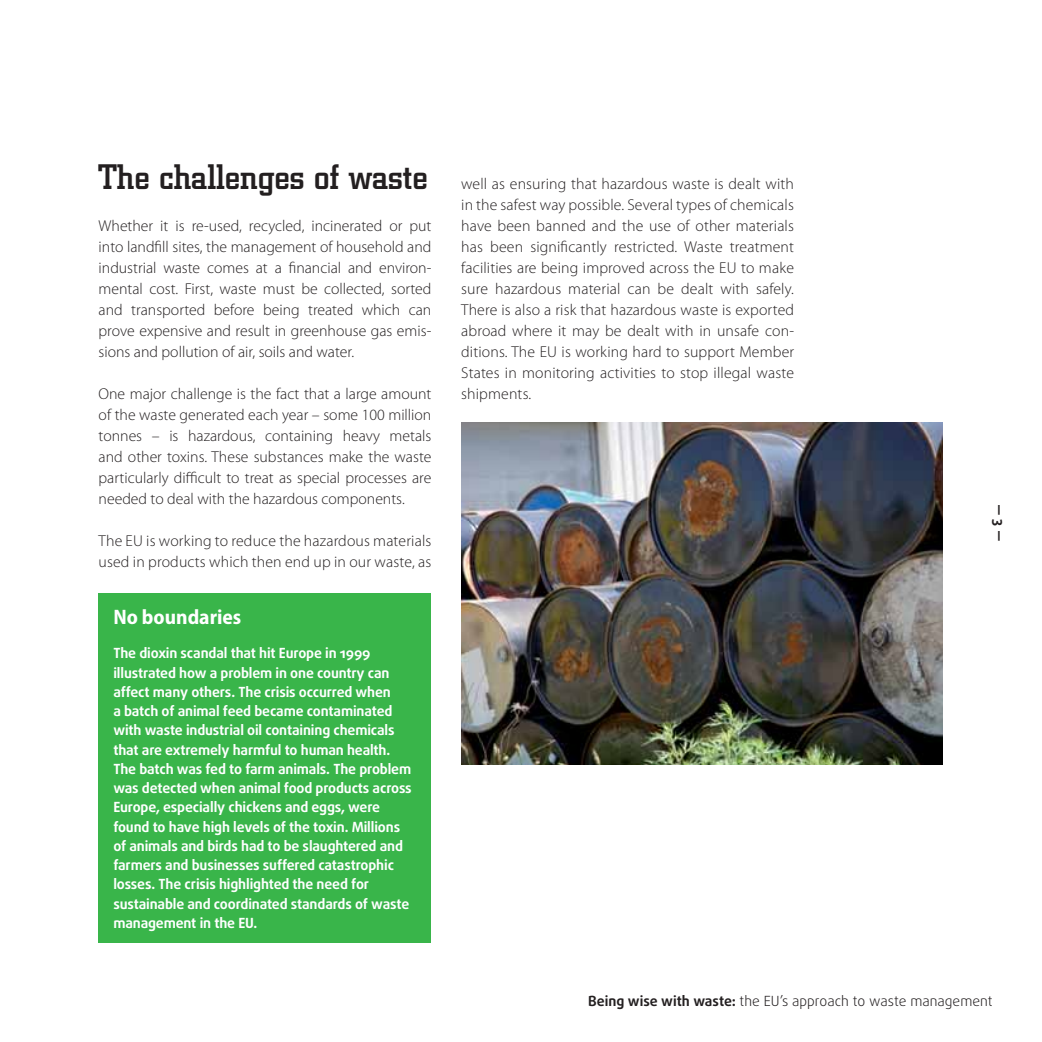
<style>
.page{position:relative;width:1042px;height:1042px;background:#fff}
.page>*{position:absolute;margin:0;border:0;box-sizing:border-box;transform-origin:0 0}
.t1{font:500 35px "City";color:#231f20}
.t2{font:700 semi-condensed 21px "Myriad Pro";color:#fff}
.t3{font:300 15.75px/21px "Myriad Pro";letter-spacing:.01em;color:#231f20;text-align:justify}
.t4{font:700 14px/19.2px "Daxline Pro";letter-spacing:-.01em;color:#fff}
.t5{font:300 14px "Daxline Pro";color:#231f20}
.t6{font:700 14px "Daxline Pro";color:#231f20}
.s1{font-weight:700}
</style>
<div class="page">
<img style="left:461px;top:422px;width:481px;height:343px">
<div style="left:98px;top:593px;width:333px;height:350px;background:#39b54a"></div>
<h1 class="t1" style="left:99px;top:164px;width:330px">The challenges of waste</h1>
<p class="t3" style="left:99px;top:217px;width:334px">Whether it is re-used, recycled, incinerated or put into landfill sites, the management of household and industrial waste comes at a financial and environ&shy;mental cost. First, waste must be collected, sorted and transported before being treated which can prove expensive and result in greenhouse gas emis&shy;sions and pollution of air, soils and water.</p>
<p class="t3" style="left:99px;top:385px;width:334px">One major challenge is the fact that a large amount of the waste generated each year – some 100 million tonnes – is hazardous, containing heavy metals and other toxins. These substances make the waste particu larly difficult to treat as special processes are needed to deal with the hazardous components.</p>
<p class="t3" style="left:99px;top:532px;width:334px">The EU is working to reduce the hazardous materials used in products which then end up in our waste, as</p>
<h2 class="t2" style="left:113px;top:609px;width:129px">No boundaries</h2>
<p class="t4" style="left:113px;top:645px;width:300px">The dioxin scandal that hit Europe in 1999 illustrated how a problem in one country can affect many others. The crisis occurred when<br>a batch of animal feed became contaminated with waste industrial oil containing chemicals that are extremely harmful to human health.<br>The batch was fed to farm animals. The problem was detected when animal food products across Europe, especially chickens and eggs, were found to have high levels of the toxin. Millions of animals and birds had to be slaughtered and farmers and businesses suffered catastrophic losses. The crisis highlighted the need for sustainable and coordinated standards of waste management in the EU.</p>
<p class="t3" style="left:461px;top:175px;width:334px">well as ensuring that hazardous waste is dealt with in the safest way possible. Several types of chemicals have been banned and the use of other materials has been significantly restricted. Waste treatment facilities are being improved across the EU to make sure hazardous material can be dealt with safely.<br>There is also a risk that hazardous waste is exported abroad where it may be dealt with in unsafe con&shy;ditions. The EU is working hard to support Member States in monitoring activities to stop illegal waste shipments.</p>
<p class="t6" style="left:1004px;top:504px;width:39px;rotate:90deg">— 3 —</p>
<p class="t5" style="left:588px;top:995px;width:405px"><span class="s1">Being wise with waste:</span> the EU’s approach to waste management</p>
</div>
